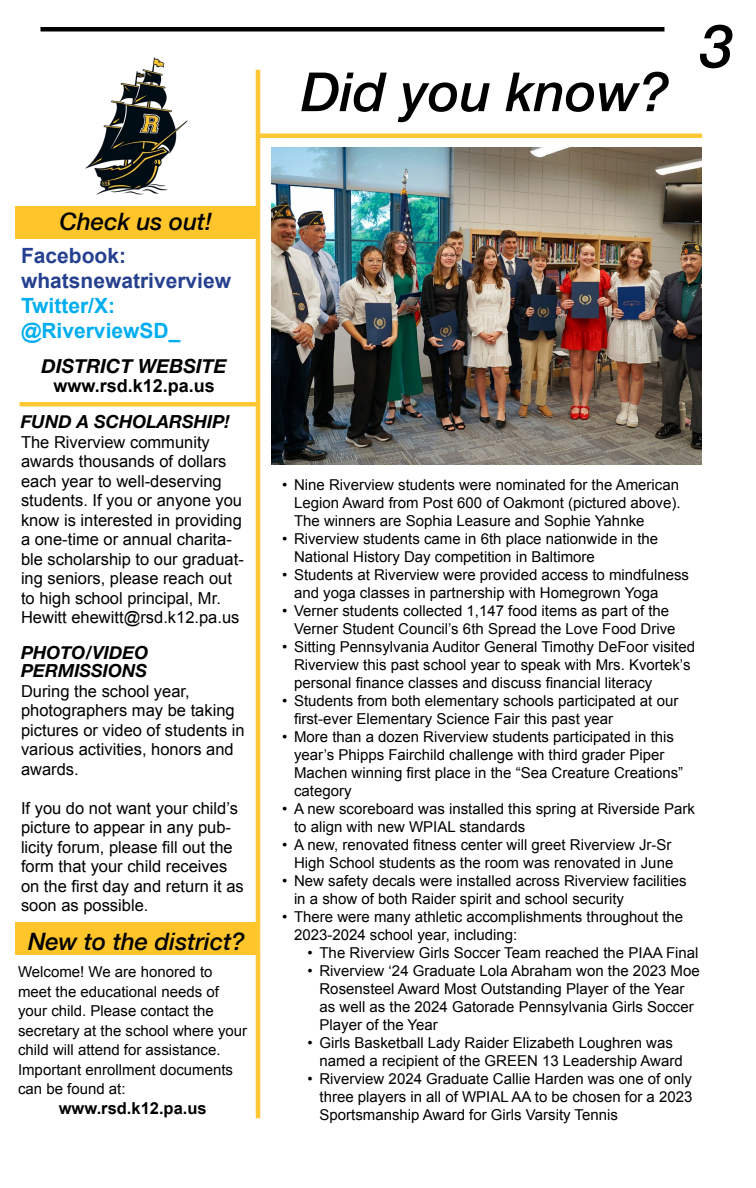
<style>
.page{position:relative;width:756px;height:1188px;background:#fff}
.page>*{position:absolute;margin:0;border:0;box-sizing:border-box;transform-origin:0 0}
.t1{font:italic 500 60px "Helvetica Neue";color:#000}
.t2{font:italic 500 54px "Helvetica Neue";color:#000}
.t3{font:italic 500 24px "Helvetica Neue";color:#000}
.t4{font:700 21px/25.2px "Arial";color:#25408f}
.t5{font:700 21px/25.2px "Arial";color:#00aeef}
.t6{font:italic 700 19.5px "Helvetica Neue";color:#000}
.t7{font:italic 700 18px/18px "Helvetica Neue";color:#000}
.t8{font:700 18px "Arial";color:#000}
.t9{font:16.5px/19.5px "Arial";color:#000}
.t10{font:700 16.5px "Arial";color:#000}
.t11{font:15px/18px "Arial";color:#000}
</style>
<div class="page">
<div style="left:40px;top:27px;width:624px;height:5px;background:#000"></div>
<hr style="left:256px;top:70px;width:4px;height:1048px;background:#ffc734">
<img style="left:85px;top:57px;width:103px;height:138px">
<div style="left:15px;top:206px;width:242px;height:33px;background:#ffc52b"></div>
<div style="left:15px;top:922px;width:241px;height:34px;background:#ffc52b"></div>
<img style="left:272px;top:148px;width:430px;height:316px">
<hr style="left:256px;top:134px;width:446px;height:4px;background:#ffc734">
<hr style="left:20px;top:402px;width:238px;height:4px;background:#ffc734">
<h2 class="t2" style="left:301px;top:46px;width:370px">Did you know?</h2>
<h1 class="t1" style="left:700px;top:-5px;width:35px">3</h1>
<h3 class="t3" style="left:60px;top:201px;width:154px">Check us out!</h3>
<h3 class="t4" style="left:21px;top:244px;width:212px">Facebook: whatsnewatriverview</h3>
<h3 class="t5" style="left:21px;top:294px;width:161px">Twitter/X: @RiverviewSD_</h3>
<h3 class="t6" style="left:42px;top:351px;width:187px">DISTRICT WEBSITE</h3>
<p class="t8" style="left:54px;top:374px;width:163px">www.rsd.k12.pa.us</p>
<p class="t7" style="left:21px;top:413px;width:210px">FUND A SCHOLARSHIP!</p>
<p class="t9" style="left:21px;top:433px;width:224px">The Riverview community awards thousands of dollars each year to well-deserving students. If you or anyone you know is interested in providing a one-time or annual charita&shy;ble scholarship to our graduat&shy;ing seniors, please reach out to high school principal, Mr.<br>Hewitt ehewitt@rsd.k12.pa.us</p>
<p class="t7" style="left:21px;top:644px;width:129px">PHOTO/VIDEO<br>PERMISSIONS</p>
<p class="t9" style="left:21px;top:682px;width:225px">During the school year, photographers may be taking pictures or video of students in various activities, honors and awards.</p>
<p class="t9" style="left:21px;top:799px;width:224px">If you do not want your child’s picture to appear in any pub&shy;licity forum, please fill out the form that your child receives on the first day and return it as soon as possible.</p>
<h3 class="t3" style="left:28px;top:921px;width:218px">New to the district?</h3>
<p class="t11" style="left:18px;top:962px;width:231px;line-height:19.5px">Welcome! We are honored to meet the educational needs of your child. Please contact the secretary at the school where your child will attend for assistance.<br>Important enrollment documents can be found at:</p>
<p class="t10" style="left:59px;top:1097px;width:149px">www.rsd.k12.pa.us</p>
<p class="t11" style="left:294px;top:476px;width:388px;text-align:justify;text-indent:-12px">• Nine Riverview students were nominated for the American Legion Award from Post 600 of Oakmont (pictured above).<br>The winners are Sophia Leasure and Sophie Yahnke</p>
<p class="t11" style="left:294px;top:530px;width:366px;text-indent:-12px">• Riverview students came in 6th place nationwide in the<br>National History Day competition in Baltimore</p>
<p class="t11" style="left:294px;top:566px;width:397px;text-indent:-12px">• Students at Riverview were provided access to mindfulness and yoga classes in partnership with Homegrown Yoga</p>
<p class="t11" style="left:294px;top:602px;width:383px;text-indent:-12px">• Verner students collected 1,147 food items as part of the<br>Verner Student Council’s 6th Spread the Love Food Drive</p>
<p class="t11" style="left:294px;top:638px;width:403px;text-indent:-12px">• Sitting Pennsylvania Auditor General Timothy DeFoor visited<br>Riverview this past school year to speak with Mrs. Kvortek’s personal finance classes and discuss financial literacy</p>
<p class="t11" style="left:294px;top:692px;width:386px;text-indent:-12px">• Students from both elementary schools participated at our first-ever Elementary Science Fair this past year</p>
<p class="t11" style="left:294px;top:728px;width:391px;text-indent:-12px">• More than a dozen Riverview students participated in this year’s Phipps Fairchild challenge with third grader Piper Machen winning first place in the “Sea Creature Creations” category</p>
<p class="t11" style="left:294px;top:800px;width:402px;text-indent:-12px">• A new scoreboard was installed this spring at Riverside Park to align with new WPIAL standards</p>
<p class="t11" style="left:282px;top:836px;width:393px;text-align:right">• A new, renovated fitness center will greet Riverview Jr-Sr<br>High School students as the room was renovated in June</p>
<p class="t11" style="left:294px;top:872px;width:394px;text-indent:-12px">• New safety decals were installed across Riverview facilities in a show of both Raider spirit and school security</p>
<p class="t11" style="left:294px;top:908px;width:391px;text-indent:-12px">• There were many athletic accomplishments throughout the<br>2023-2024 school year, including:</p>
<p class="t11" style="left:308px;top:944px;width:393px">• The Riverview Girls Soccer Team reached the PIAA Final</p>
<p class="t11" style="left:320px;top:962px;width:382px;text-indent:-12px">• Riverview ‘24 Graduate Lola Abraham won the 2023 Moe Rosensteel Award Most Outstanding Player of the Year as well as the 2024 Gatorade Pennsylvania Girls Soccer Player of the Year</p>
<p class="t11" style="left:320px;top:1034px;width:365px;text-indent:-12px">• Girls Basketball Lady Raider Elizabeth Loughren was named a recipient of the GREEN 13 Leadership Award</p>
<p class="t11" style="left:320px;top:1070px;width:374px;text-align:justify;text-indent:-12px">• Riverview 2024 Graduate Callie Harden was one of only three players in all of WPIAL AA to be chosen for a 2023<br>Sportsmanship Award for Girls Varsity Tennis</p>
</div>
